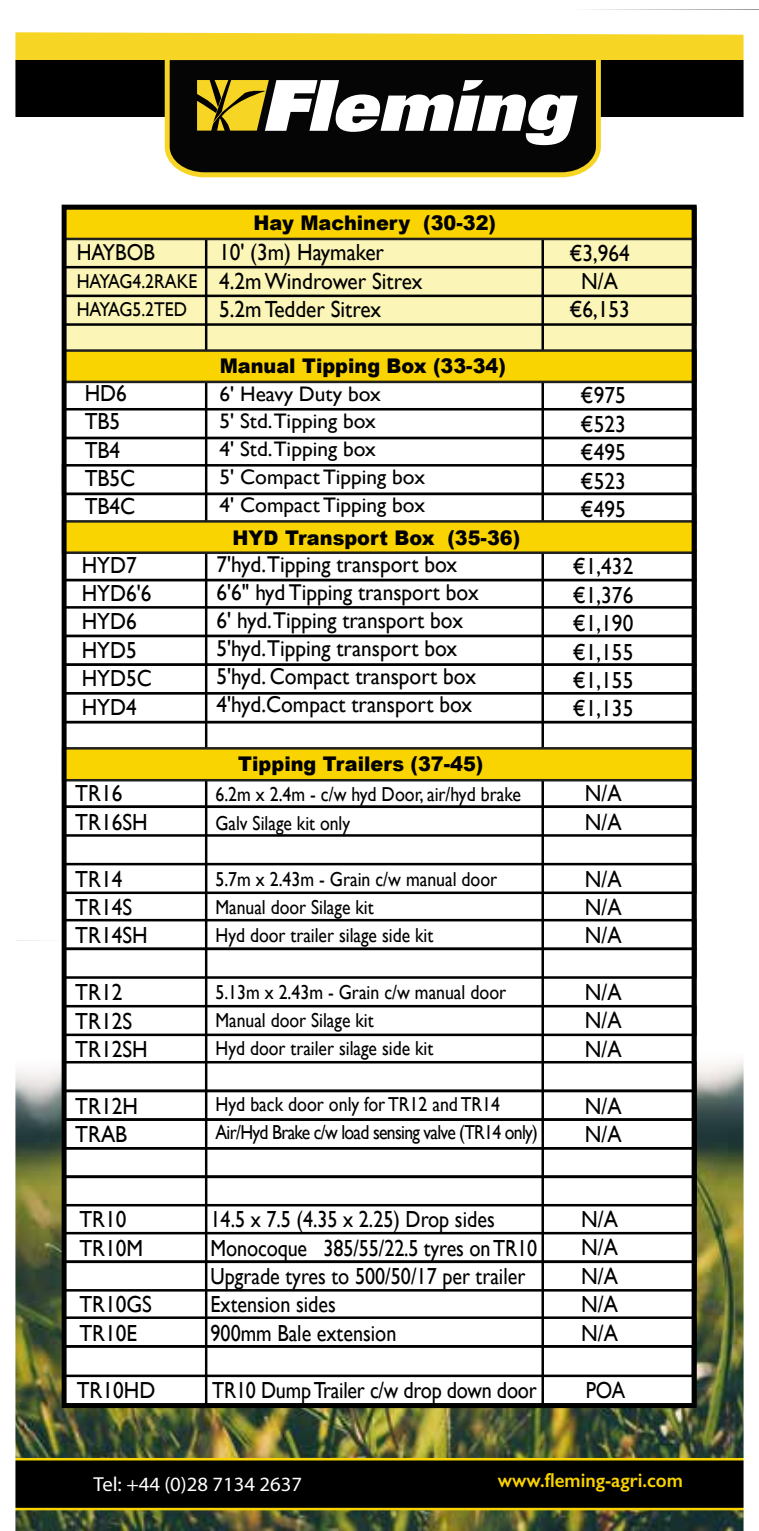
<style>
.page{position:relative;width:759px;height:1531px;background:#fff}
.page>*{position:absolute;margin:0;border:0;box-sizing:border-box;transform-origin:0 0}
.t1{font:23.25px/28.5px "Gill Sans";color:#000;scale:.92 1}
.t2{font:23.25px/28.5px "Gill Sans";color:#000;scale:.87 1}
.t3{font:23.25px/28.5px "Gill Sans";color:#000;scale:.91 1}
.t4{font:23px/28px "Gill Sans";color:#000;scale:.93 1}
.t5{font:23px "Gill Sans";color:#000;scale:.89 1}
.t6{font:21px/28px "Gill Sans";color:#000}
.t7{font:20.25px/28.2px "Gill Sans";color:#000;scale:.88 1}
.t8{font:900 20.25px "Arial";color:#000;scale:.95 1}
.t9{font:20.25px/28.2px "Gill Sans";letter-spacing:-.04em;color:#000;scale:.88 1}
.t10{font:20.25px "Eurostile";color:#fff}
.t11{font:600 20.25px "Gill Sans";color:#fad400;scale:.94 1}
.t12{font:20px/28px "Gill Sans";color:#000;scale:.89 1}
</style>
<div class="page">
<img style="left:15px;top:9px;width:743px;height:1522px">
<div style="left:63px;top:206px;width:630px;height:1198px;background:#fff"></div>
<div style="left:64px;top:240px;width:630px;height:140px;background:#fbf5b8"></div>
<div style="left:63px;top:1147px;width:633px;height:31px;border:3px solid #000"></div>
<div style="left:63px;top:237px;width:633px;height:31px;border:3px solid #000"></div>
<div style="left:63px;top:295px;width:633px;height:31px;border:3px solid #000"></div>
<div style="left:63px;top:408px;width:633px;height:31px;background:#fff;border:3px solid #000"></div>
<div style="left:62px;top:464px;width:633px;height:31px;border:3px solid #000"></div>
<div style="left:63px;top:493px;width:633px;height:31px;border:3px solid #000"></div>
<div style="left:63px;top:550px;width:633px;height:31px;border:3px solid #000"></div>
<div style="left:63px;top:606px;width:633px;height:31px;background:#fff;border:3px solid #000"></div>
<div style="left:63px;top:635px;width:633px;height:31px;border:3px solid #000"></div>
<div style="left:63px;top:663px;width:633px;height:32px;border:3px solid #000"></div>
<div style="left:63px;top:692px;width:633px;height:31px;border:3px solid #000"></div>
<div style="left:63px;top:805px;width:633px;height:32px;border:3px solid #000"></div>
<div style="left:63px;top:863px;width:633px;height:31px;border:3px solid #000"></div>
<div style="left:63px;top:919px;width:633px;height:31px;border:3px solid #000"></div>
<div style="left:63px;top:947px;width:633px;height:32px;border:3px solid #000"></div>
<div style="left:63px;top:1005px;width:633px;height:31px;border:3px solid #000"></div>
<div style="left:63px;top:1061px;width:633px;height:31px;border:3px solid #000"></div>
<div style="left:63px;top:1089px;width:633px;height:32px;border:3px solid #000"></div>
<div style="left:63px;top:1118px;width:633px;height:31px;border:3px solid #000"></div>
<div style="left:63px;top:1260px;width:633px;height:31px;border:3px solid #000"></div>
<div style="left:63px;top:1316px;width:633px;height:31px;border:3px solid #000"></div>
<hr style="left:205px;top:210px;width:2px;height:1195px;background:#000">
<hr style="left:541px;top:207px;width:2px;height:1198px;background:#000">
<div style="left:63px;top:1345px;width:631px;height:32px;border:3px solid #000"></div>
<div style="left:64px;top:207px;width:631px;height:32px;background:#fad400"></div>
<div style="left:63px;top:206px;width:633px;height:34px;border:3px solid #20201f"></div>
<div style="left:63px;top:521px;width:630px;height:32px;background:#fad400"></div>
<div style="left:62px;top:520px;width:633px;height:34px;border:3px solid #20201f"></div>
<div style="left:64px;top:351px;width:631px;height:31px;background:#fad400"></div>
<div style="left:63px;top:349px;width:633px;height:34px;border:3px solid #20201f"></div>
<div style="left:63px;top:1175px;width:633px;height:31px;border:3px solid #000"></div>
<div style="left:63px;top:1232px;width:633px;height:31px;border:3px solid #000"></div>
<div style="left:63px;top:748px;width:631px;height:32px;background:#fad400"></div>
<div style="left:62px;top:747px;width:633px;height:34px;border:3px solid #20201f"></div>
<div style="left:62px;top:205px;width:634px;height:1203px;border:5px solid #000"></div>
<p class="t5" style="left:77px;top:239px;width:89px">HAYBOB</p>
<p class="t12" style="left:77px;top:267px;width:137px">HAYAG4.2RAKE<br>HAYAG5.2TED</p>
<p class="t8" style="left:253px;top:208px;width:257px">Hay Machinery (30-32)</p>
<p class="t3" style="left:219px;top:238px;width:225px">10' (3m) Haymaker<br>4.2m Windrower Sitrex<br>5.2m Tedder Sitrex</p>
<p class="t1" style="left:569px;top:238px;width:67px;text-align:center">€3,964<br>N/A €6,153</p>
<p class="t8" style="left:219px;top:351px;width:302px">Manual Tipping Box (33-34)</p>
<p class="t1" style="left:85px;top:378px;width:57px">HD6<br>TB5<br>TB4<br>TB5C<br>TB4C</p>
<p class="t6" style="left:219px;top:379px;width:207px">6' Heavy Duty box<br>5' Std.Tipping box<br>4' Std.Tipping box<br>5' Compact Tipping box<br>4' Compact Tipping box</p>
<p class="t8" style="left:232px;top:523px;width:304px">HYD Transport Box (35-36)</p>
<p class="t1" style="left:82px;top:550px;width:78px">HYD7<br>HYD6'6<br>HYD6<br>HYD5<br>HYD5C<br>HYD4</p>
<p class="t4" style="left:216px;top:550px;width:283px">7'hyd.Tipping transport box<br>6'6" hyd Tipping transport box<br>6' hyd.Tipping transport box<br>5'hyd.Tipping transport box<br>5'hyd. Compact transport box<br>4'hyd.Compact transport box</p>
<p class="t1" style="left:75px;top:779px;width:80px">TR16<br>TR16SH</p>
<p class="t1" style="left:75px;top:864px;width:80px">TR14<br>TR14S<br>TR14SH</p>
<p class="t1" style="left:75px;top:978px;width:80px">TR12<br>TR12S<br>TR12SH</p>
<p class="t1" style="left:75px;top:1091px;width:70px">TR12H<br>TRAB</p>
<p class="t1" style="left:79px;top:1205px;width:71px">TR10<br>TR10M</p>
<p class="t1" style="left:79px;top:1290px;width:80px">TR10GS<br>TR10E</p>
<p class="t8" style="left:238px;top:749px;width:259px">Tipping Trailers (37-45)</p>
<p class="t7" style="left:215px;top:780px;width:348px">6.2m x 2.4m - c/w hyd Door, air/hyd brake<br>Galv Silage kit only</p>
<p class="t7" style="left:215px;top:865px;width:321px">5.7m x 2.43m - Grain c/w manual door<br>Manual door Silage kit<br>Hyd door trailer silage side kit</p>
<p class="t7" style="left:215px;top:977px;width:332px">5.13m x 2.43m - Grain c/w manual door<br>Manual door Silage kit<br>Hyd door trailer silage side kit</p>
<p class="t9" style="left:215px;top:1090px;width:367px">Hyd back door only for TR12 and TR14<br>Air/Hyd Brake c/w load sensing valve (TR14 only)</p>
<p class="t2" style="left:210px;top:1205px;width:377px">14.5 x 7.5 (4.35 x 2.25) Drop sides<br>Monocoque 385/55/22.5 tyres on TR10<br>Upgrade tyres to 500/50/17 per trailer<br>Extension sides<br>900mm Bale extension</p>
<p class="t1" style="left:580px;top:381px;width:50px;text-align:justify">€975 €523 €495 €523 €495</p>
<p class="t1" style="left:572px;top:552px;width:67px;text-align:justify">€1,432 €1,376 €1,190 €1,155 €1,155 €1,135</p>
<p class="t1" style="left:584px;top:779px;width:42px">N/A<br>N/A</p>
<p class="t1" style="left:584px;top:864px;width:42px;text-align:justify">N/A N/A N/A</p>
<p class="t1" style="left:584px;top:978px;width:42px;text-align:justify">N/A N/A N/A</p>
<p class="t1" style="left:584px;top:1091px;width:42px">N/A<br>N/A</p>
<p class="t1" style="left:581px;top:1205px;width:42px;text-align:justify">N/A N/A N/A N/A N/A</p>
<p class="t1" style="left:77px;top:1375px;width:87px">TR10HD</p>
<p class="t2" style="left:212px;top:1375px;width:374px">TR10 Dump Trailer c/w drop down door</p>
<p class="t2" style="left:585px;top:1375px;width:47px">POA</p>
<p class="t10" style="left:93px;top:1471px;width:210px">Tel: +44 (0)28 7134 2637</p>
<p class="t11" style="left:497px;top:1468px;width:198px">www.fleming-agri.com</p>
</div>
